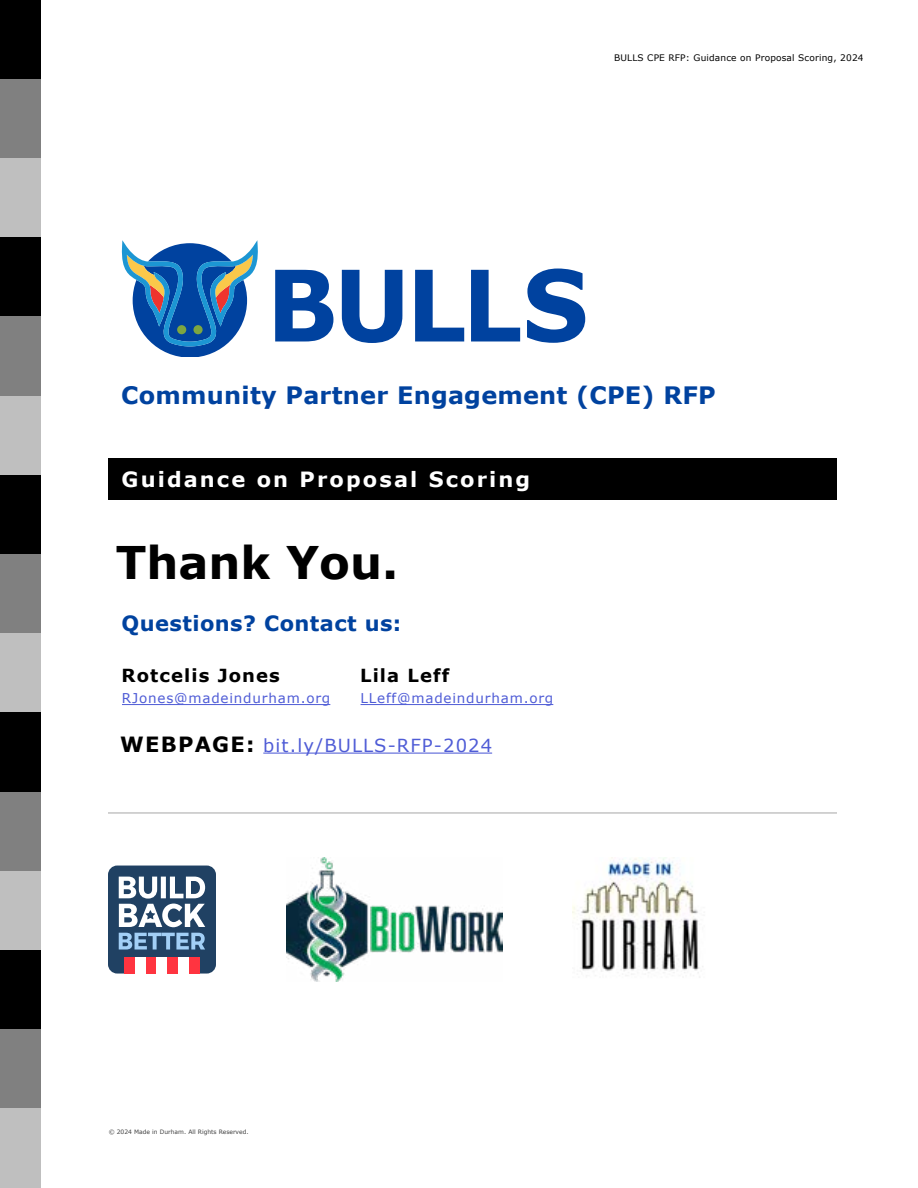
<style>
.page{position:relative;width:918px;height:1188px;background:#fff}
.page>*{position:absolute;margin:0;border:0;box-sizing:border-box;transform-origin:0 0}
.t1{font:700 45px "Verdana";color:#000}
.t2{font:700 24px "Verdana";letter-spacing:.01em;color:#00429f}
.t3{font:700 21px "Verdana";letter-spacing:.1em;color:#fff}
.t4{font:700 21px "Verdana";letter-spacing:.02em;color:#00429f}
.t5{font:18px "Verdana";letter-spacing:.06em;color:#4f5cd6}
.t6{font:700 18px "Verdana";letter-spacing:.06em;color:#000}
.t7{font:13.5px "Verdana";letter-spacing:.06em;color:#4f5cd6}
.t8{font:9px "Verdana";letter-spacing:.02em;color:#000}
.t9{font:6px "Verdana";color:#404040}
.s1{font-weight:700;font-size:21px;color:#000}
</style>
<div class="page">
<hr style="left:122px;top:704px;width:208px;height:1px;background:#4f5cd6">
<hr style="left:361px;top:704px;width:192px;height:1px;background:#4f5cd6">
<hr style="left:263px;top:753px;width:229px;height:1px;background:#4f5cd6">
<div style="left:108px;top:458px;width:729px;height:41px;background:#000"></div>
<img style="left:286px;top:858px;width:216px;height:123px">
<div style="left:108px;top:866px;width:108px;height:108px;background:#204163;border-radius:9px"></div>
<svg style="left:119px;top:933px;width:86px;height:17px"></svg>
<div style="left:124px;top:957px;width:11px;height:17px;background:#ff3440"></div>
<div style="left:135px;top:957px;width:11px;height:17px;background:#fff"></div>
<div style="left:146px;top:957px;width:11px;height:17px;background:#ff3440"></div>
<div style="left:157px;top:957px;width:10px;height:17px;background:#fff"></div>
<div style="left:167px;top:957px;width:11px;height:17px;background:#ff3440"></div>
<div style="left:178px;top:957px;width:11px;height:17px;background:#fff"></div>
<div style="left:189px;top:957px;width:11px;height:17px;background:#ff3440"></div>
<svg style="left:119px;top:877px;width:86px;height:50px"></svg>
<img style="left:572px;top:858px;width:131px;height:120px">
<hr style="left:108px;top:813px;width:729px;height:1px;background:#a6a6a6">
<div style="left:0;top:0;width:40px;height:79px;background:#000"></div>
<div style="left:0;top:79px;width:40px;height:79px;background:#808080"></div>
<div style="left:0;top:158px;width:40px;height:80px;background:#bfbfbf"></div>
<div style="left:0;top:238px;width:40px;height:79px;background:#000"></div>
<div style="left:0;top:317px;width:40px;height:79px;background:#808080"></div>
<div style="left:0;top:396px;width:40px;height:79px;background:#bfbfbf"></div>
<div style="left:0;top:475px;width:40px;height:79px;background:#000"></div>
<div style="left:0;top:554px;width:40px;height:80px;background:#808080"></div>
<div style="left:0;top:634px;width:40px;height:79px;background:#bfbfbf"></div>
<div style="left:0;top:713px;width:40px;height:79px;background:#000"></div>
<div style="left:0;top:792px;width:40px;height:79px;background:#808080"></div>
<div style="left:0;top:871px;width:40px;height:79px;background:#bfbfbf"></div>
<div style="left:0;top:950px;width:40px;height:80px;background:#000"></div>
<div style="left:0;top:1030px;width:40px;height:79px;background:#808080"></div>
<div style="left:0;top:1109px;width:40px;height:79px;background:#bfbfbf"></div>
<svg style="left:275px;top:269px;width:310px;height:74px"></svg>
<svg style="left:122px;top:240px;width:136px;height:116px"></svg>
<p class="t8" style="left:614px;top:52px;width:251px">BULLS CPE RFP: Guidance on Proposal Scoring, 2024</p>
<h2 class="t2" style="left:121px;top:380px;width:596px">Community Partner Engagement (CPE) RFP</h2>
<h3 class="t3" style="left:122px;top:466px;width:410px">Guidance on Proposal Scoring</h3>
<h1 class="t1" style="left:116px;top:533px;width:284px">Thank You.</h1>
<h3 class="t4" style="left:122px;top:609px;width:281px">Questions? Contact us:</h3>
<h3 class="t6" style="left:360px;top:664px;width:91px">Lila Leff</h3>
<p class="t7" style="left:361px;top:690px;width:194px">LLeff@madeindurham.org</p>
<h3 class="t5" style="left:120px;top:734px;width:373px"><span class="s1">WEBPAGE:</span> bit.ly/BULLS-RFP-2024</h3>
<h3 class="t6" style="left:122px;top:664px;width:160px">Rotcelis Jones</h3>
<p class="t7" style="left:122px;top:690px;width:210px">RJones@madeindurham.org</p>
<p class="t9" style="left:109px;top:1128px;width:141px">© 2024 Made in Durham. All Rights Reserved.</p>
</div>
